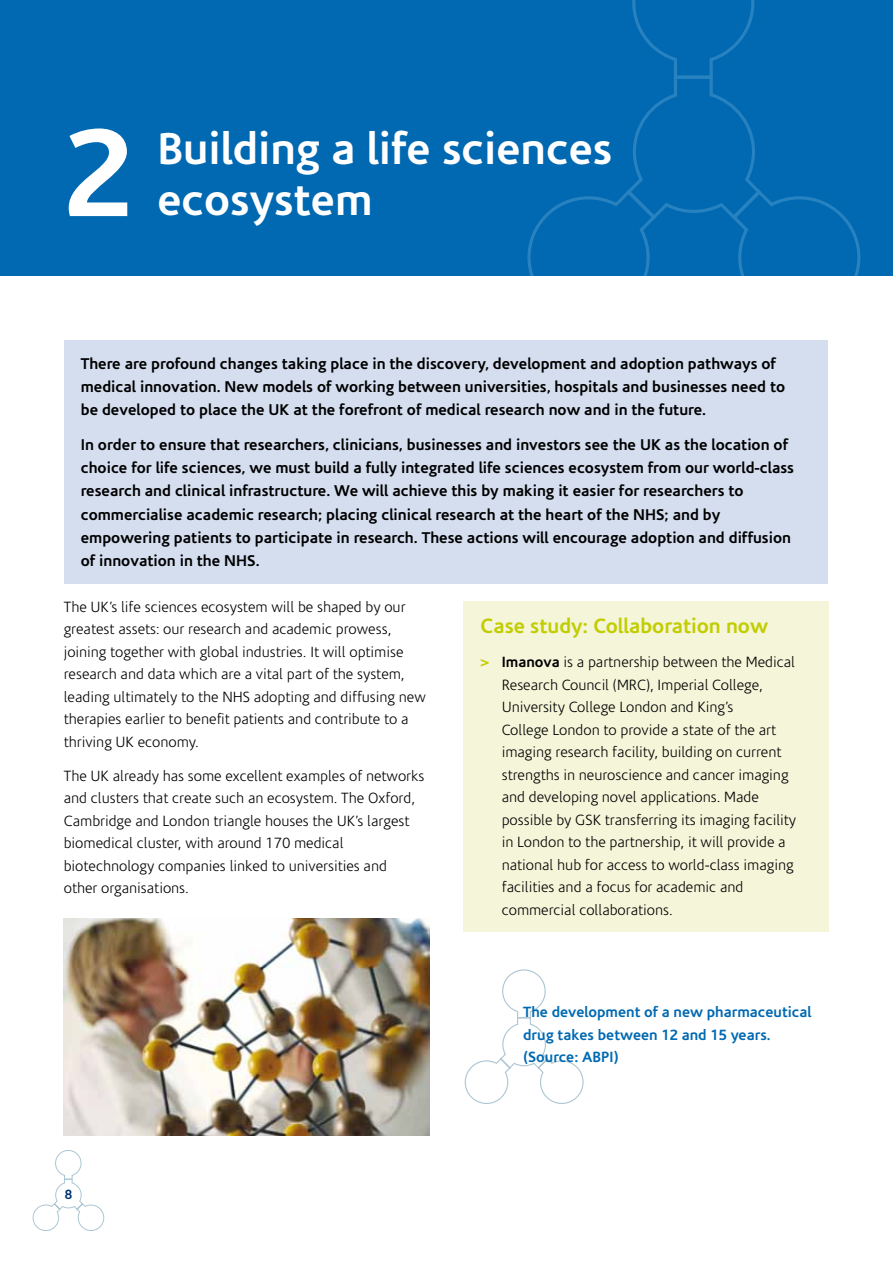
<style>
.page{position:relative;width:893px;height:1263px;background:#fff}
.page>*{position:absolute;margin:0;border:0;box-sizing:border-box;transform-origin:0 0}
.t1{font:700 126px "Corisande";color:#fff}
.t2{font:700 45px/51px "Corisande";color:#fff}
.t3{font:700 21px "Corisande";color:#c2cd00}
.t4{font:700 15.75px/23.2px "Corisande";color:#000}
.t5{font:300 15px/22.5px "Corisande";color:#000}
.t6{font:700 15px/22.5px "Corisande";color:#0069b2}
.t7{font:700 13.5px "Corisande";color:#003477}
.s1{font-weight:700;color:#c2cd00}
.s2{font-weight:700}
</style>
<div class="page">
<div style="left:0;top:0;width:893px;height:276px;background:#0069b2"></div>
<svg style="left:632px;top:0;width:123px;height:74px"></svg>
<svg style="left:527px;top:74px;width:334px;height:202px"></svg>
<svg style="left:32px;top:1150px;width:72px;height:81px"></svg>
<div style="left:64px;top:340px;width:764px;height:243px;background:#d4deef"></div>
<div style="left:463px;top:601px;width:366px;height:331px;background:#f4f5d9"></div>
<svg style="left:464px;top:969px;width:120px;height:135px"></svg>
<img style="left:64px;top:918px;width:365px;height:217px">
<h1 class="t1" style="left:64px;top:100px;width:71px">2</h1>
<h1 class="t2" style="left:157px;top:123px;width:457px">Building a life sciences ecosystem</h1>
<p class="t4" style="left:81px;top:352px;width:706px">There are profound changes taking place in the discovery, development and adoption pathways of medical innovation. New models of working between universities, hospitals and businesses need to be developed to place the UK at the forefront of medical research now and in the future.</p>
<p class="t4" style="left:81px;top:433px;width:715px">In order to ensure that researchers, clinicians, businesses and investors see the UK as the location of choice for life sciences, we must build a fully integrated life sciences ecosystem from our world-class research and clinical infrastructure. We will achieve this by making it easier for researchers to commercialise academic research; placing clinical research at the heart of the NHS; and by empowering patients to participate in research. These actions will encourage adoption and diffusion of innovation in the NHS.</p>
<p class="t5" style="left:64px;top:596px;width:364px">The UK’s life sciences ecosystem will be shaped by our greatest assets: our research and academic prowess, joining together with global industries. It will optimise research and data which are a vital part of the system, leading ultimately to the NHS adopting and diffusing new therapies earlier to benefit patients and contribute to a thriving UK economy.</p>
<p class="t5" style="left:64px;top:765px;width:362px">The UK already has some excellent examples of networks and clusters that create such an ecosystem. The Oxford, Cambridge and London triangle houses the UK’s largest biomedical cluster, with around 170 medical biotechnology companies linked to universities and<br>other organisations.</p>
<h2 class="t3" style="left:480px;top:614px;width:289px">Case study: Collaboration now</h2>
<p class="t5" style="left:502px;top:651px;width:296px;text-indent:-21px"><span class="s1">&gt;</span> <span class="s2">Imanova</span> is a partnership between the Medical Research Council (MRC), Imperial College, University College London and King’s<br>College London to provide a state of the art imaging research facility, building on current strengths in neuroscience and cancer imaging and developing novel applications. Made possible by GSK transferring its imaging facility in London to the partnership, it will provide a national hub for access to world-class imaging facilities and a focus for academic and commercial collaborations.</p>
<p class="t7" style="left:65px;top:1187px;width:9px">8</p>
<h3 class="t6" style="left:523px;top:1001px;width:290px">The development of a new pharmaceutical drug takes between 12 and 15 years. (Source: ABPI)</h3>
</div>
